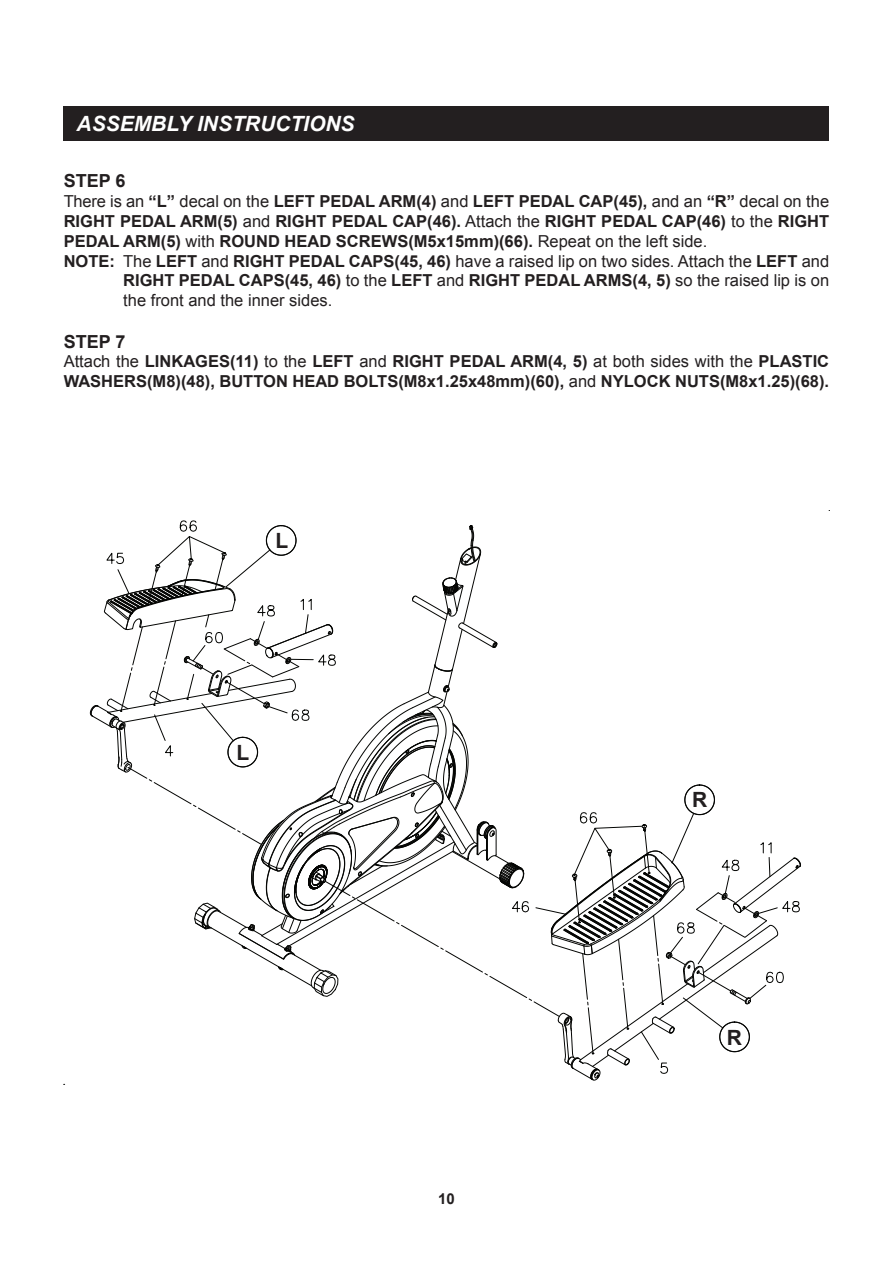
<style>
.page{position:relative;width:893px;height:1263px;background:#fff}
.page>*{position:absolute;margin:0;border:0;box-sizing:border-box;transform-origin:0 0}
.t1{font:italic 700 21px "Arial";color:#fff}
.t2{font:700 21px "Arial";color:#231f20}
.t3{font:700 18px "Arial";color:#231f20}
.t4{font:700 16.5px/19.8px "Arial";color:#231f20}
.t5{font:16.5px "Arial";color:#231f20}
.t6{font:700 15px "Arial";color:#231f20}
.s1{font-weight:400}
.s2{font-weight:700}
</style>
<div class="page">
<div style="left:64px;top:106px;width:765px;height:34px;background:#231f20"></div>
<svg style="left:90px;top:520px;width:711px;height:560px"></svg>
<p class="t1" style="left:77px;top:110px;width:280px">ASSEMBLY INSTRUCTIONS</p>
<p class="t3" style="left:64px;top:169px;width:63px">STEP 6</p>
<p class="t4" style="left:64px;top:192px;width:767px"><span class="s1">There is an</span> “L” <span class="s1">decal on the</span> LEFT PEDAL ARM(4) <span class="s1">and</span> LEFT PEDAL CAP(45), <span class="s1">and an</span> “R” <span class="s1">decal on the</span></p>
<p class="t4" style="left:64px;top:212px;width:767px">RIGHT PEDAL ARM(5) <span class="s1">and</span> RIGHT PEDAL CAP(46). <span class="s1">Attach the</span> RIGHT PEDAL CAP(46) <span class="s1">to the</span> RIGHT</p>
<p class="t4" style="left:64px;top:232px;width:645px">PEDAL ARM(5) <span class="s1">with</span> ROUND HEAD SCREWS(M5x15mm)(66). <span class="s1">Repeat on the left side.</span></p>
<p class="t5" style="left:64px;top:250px;width:767px"><span class="s2">NOTE:</span> The <span class="s2">LEFT</span> and <span class="s2">RIGHT PEDAL CAPS(45, 46)</span> have a raised lip on two sides. Attach the <span class="s2">LEFT</span> and</p>
<p class="t4" style="left:123px;top:271px;width:707px">RIGHT PEDAL CAPS(45, 46) <span class="s1">to the</span> LEFT <span class="s1">and</span> RIGHT PEDAL ARMS(4, 5) <span class="s1">so the raised lip is on</span></p>
<p class="t5" style="left:123px;top:290px;width:211px">the front and the inner sides.</p>
<p class="t3" style="left:64px;top:329px;width:63px">STEP 7</p>
<p class="t4" style="left:64px;top:352px;width:767px"><span class="s1">Attach the</span> LINKAGES(11) <span class="s1">to the</span> LEFT <span class="s1">and</span> RIGHT PEDAL ARM(4, 5) <span class="s1">at both sides with the</span> PLASTIC<br>WASHERS(M8)(48), BUTTON HEAD BOLTS(M8x1.25x48mm)(60), <span class="s1">and</span> NYLOCK NUTS(M8x1.25)(68).</p>
<p class="t2" style="left:276px;top:527px;width:14px">L</p>
<p class="t2" style="left:237px;top:739px;width:14px">L</p>
<p class="t6" style="left:438px;top:1188px;width:18px">10</p>
<p class="t2" style="left:692px;top:786px;width:17px">R</p>
<p class="t2" style="left:727px;top:1023px;width:17px">R</p>
</div>
